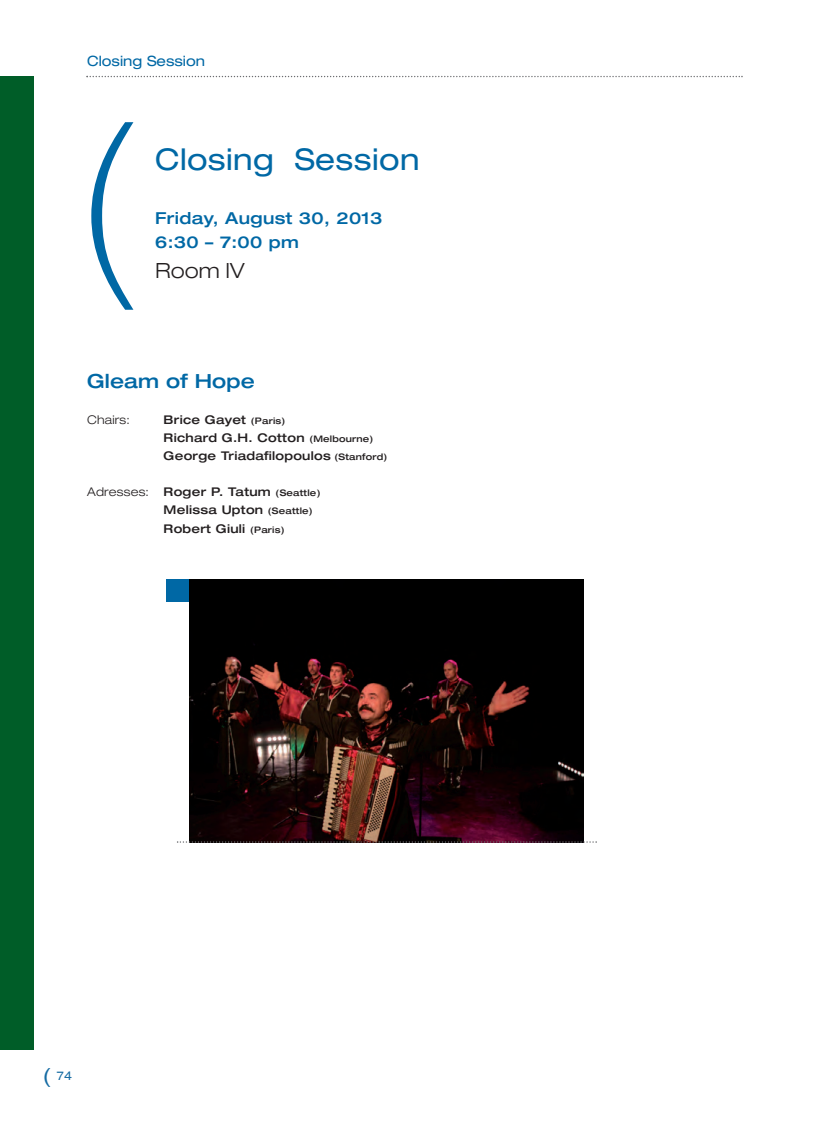
<style>
.page{position:relative;width:829px;height:1127px;background:#fff}
.page>*{position:absolute;margin:0;border:0;box-sizing:border-box;transform-origin:0 0}
.t1{font:expanded 30px "Helvetica Neue";letter-spacing:.015em;color:#0068a5}
.t2{font:300 expanded 21px "Helvetica Neue";color:#231f20}
.t3{font:500 expanded 19.5px "Helvetica Neue";letter-spacing:.005em;color:#0068a5}
.t4{font:500 expanded 16.5px/24px "Helvetica Neue";letter-spacing:.02em;color:#0068a5}
.t5{font:expanded 14.25px "Helvetica Neue";color:#0068a5}
.t6{font:500 expanded 12px/18px "Helvetica Neue";letter-spacing:.02em;color:#231f20}
.t7{font:300 expanded 12px "Helvetica Neue";letter-spacing:.02em;color:#231f20}
.t8{font:expanded 12px "Helvetica Neue";color:#156ba3}
.s1{font-size:9px}
.s2{font-weight:300}
.s3{font-size:21px}
</style>
<div class="page">
<div style="left:166px;top:579px;width:23px;height:23px;background:#0068a5"></div>
<svg style="left:86px;top:76px;width:657px;height:1px"></svg>
<svg style="left:91px;top:122px;width:42px;height:188px"></svg>
<div style="left:0;top:77px;width:34px;height:973px;background:#005d28"></div>
<img style="left:189px;top:579px;width:395px;height:262px">
<svg style="left:177px;top:841px;width:420px;height:2px"></svg>
<p class="t5" style="left:87px;top:55px;width:119px">Closing Session</p>
<h1 class="t1" style="left:155px;top:149px;width:266px">Closing Session</h1>
<h3 class="t4" style="left:155px;top:208px;width:229px">Friday, August 30, 2013<br>6:30 – 7:00 pm</h3>
<h2 class="t2" style="left:155px;top:263px;width:91px">Room IV</h2>
<h3 class="t3" style="left:87px;top:374px;width:169px">Gleam of Hope</h3>
<p class="t7" style="left:87px;top:416px;width:44px">Chairs:</p>
<p class="t6" style="left:164px;top:412px;width:225px">Brice Gayet <span class="s1">(Paris)<br></span>Richard G.H. Cotton <span class="s1">(Melbourne)<br></span>George Triadafilopoulos <span class="s1">(Stanford)</span></p>
<p class="t6" style="left:164px;top:484px;width:158px;text-indent:-77px"><span class="s2">Adresses:</span> Roger P. Tatum <span class="s1">(Seattle)<br></span>Melissa Upton <span class="s1">(Seattle)<br></span>Robert Giuli <span class="s1">(Paris)</span></p>
<p class="t8" style="left:42px;top:1072px;width:31px"><span class="s3">(</span> 74</p>
</div>
